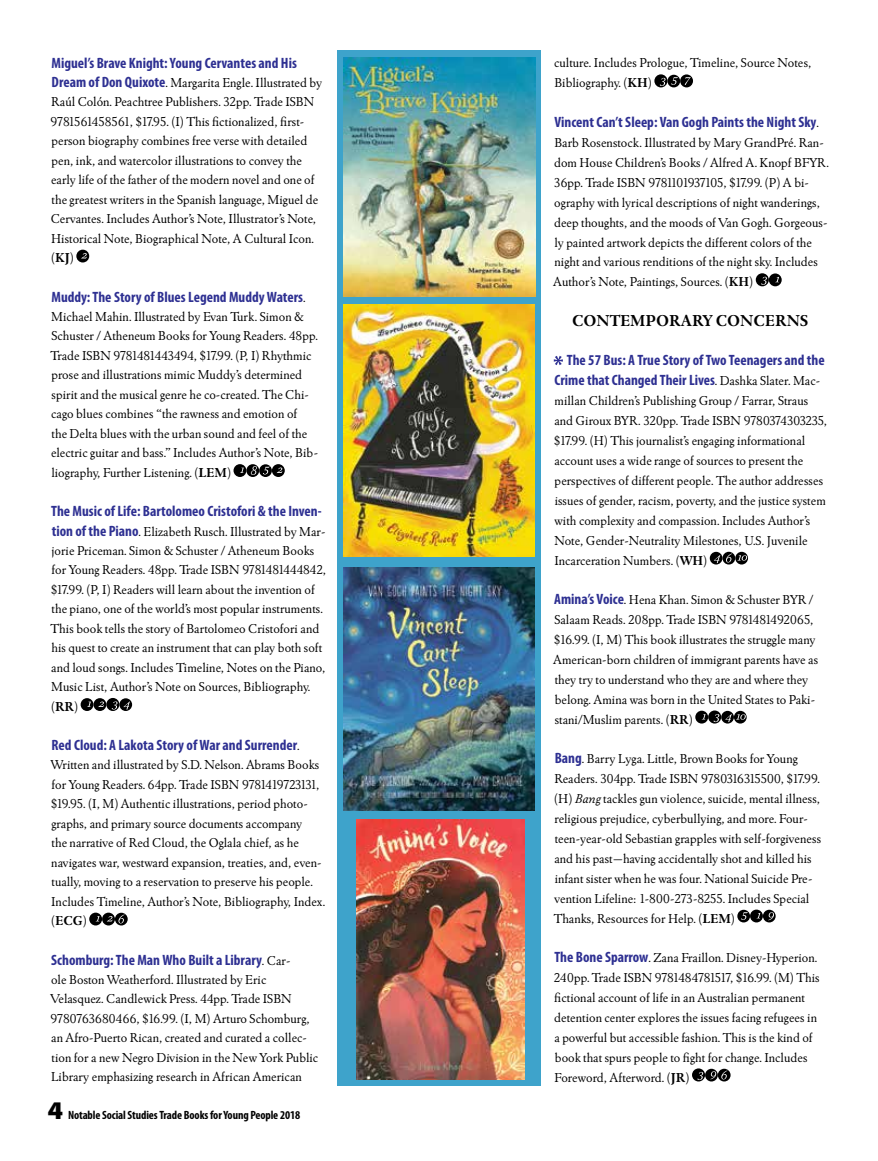
<style>
.page{position:relative;width:878px;height:1161px;background:#fff}
.page>*{position:absolute;margin:0;border:0;box-sizing:border-box;transform-origin:0 0}
.t1{font:700 16.5px "Winchester New ITC";color:#000}
.t2{font:700 condensed 15px/20px "Myriad Pro";color:#2e3092}
.t3{font:13.5px/19.5px "Winchester New ITC";color:#000}
.t4{font:700 condensed 12px "Myriad Pro";letter-spacing:-.01em;color:#000}
.s1{font-family:"Myriad Pro";font-weight:700;font-stretch:condensed;font-size:15px;color:#2e3092}
.s2{font-weight:700}
.s3{font-family:"Winchester New ITC";font-weight:400;font-stretch:normal;font-size:13.5px;color:#000}
.s4{font-weight:900;font-stretch:semi-expanded;font-size:25.5px}
.s5{font-style:italic}
</style>
<div class="page">
<div style="left:76px;top:250px;width:13px;height:12px;background:#000;border-radius:50%"></div>
<svg style="left:81px;top:253px;width:6px;height:6px"></svg>
<svg style="left:233px;top:464px;width:13px;height:13px"></svg>
<svg style="left:240px;top:468px;width:4px;height:5px"></svg>
<svg style="left:246px;top:464px;width:13px;height:13px"></svg>
<svg style="left:251px;top:466px;width:6px;height:9px"></svg>
<svg style="left:259px;top:464px;width:13px;height:13px"></svg>
<svg style="left:263px;top:466px;width:6px;height:9px"></svg>
<svg style="left:272px;top:464px;width:13px;height:13px"></svg>
<svg style="left:277px;top:468px;width:5px;height:5px"></svg>
<svg style="left:81px;top:698px;width:12px;height:13px"></svg>
<svg style="left:93px;top:698px;width:13px;height:13px"></svg>
<svg style="left:98px;top:702px;width:6px;height:5px"></svg>
<svg style="left:106px;top:698px;width:13px;height:13px"></svg>
<svg style="left:112px;top:701px;width:5px;height:9px"></svg>
<svg style="left:119px;top:698px;width:13px;height:13px"></svg>
<svg style="left:123px;top:701px;width:7px;height:9px"></svg>
<svg style="left:89px;top:913px;width:13px;height:12px"></svg>
<svg style="left:102px;top:913px;width:13px;height:12px"></svg>
<svg style="left:107px;top:916px;width:5px;height:6px"></svg>
<svg style="left:115px;top:913px;width:13px;height:12px"></svg>
<svg style="left:118px;top:915px;width:7px;height:8px"></svg>
<svg style="left:654px;top:74px;width:13px;height:13px"></svg>
<svg style="left:659px;top:78px;width:6px;height:8px"></svg>
<svg style="left:667px;top:75px;width:13px;height:12px"></svg>
<svg style="left:671px;top:77px;width:6px;height:8px"></svg>
<svg style="left:680px;top:74px;width:13px;height:13px"></svg>
<svg style="left:684px;top:77px;width:6px;height:8px"></svg>
<svg style="left:755px;top:273px;width:13px;height:13px"></svg>
<svg style="left:761px;top:277px;width:5px;height:8px"></svg>
<svg style="left:768px;top:273px;width:13px;height:13px"></svg>
<svg style="left:775px;top:277px;width:4px;height:5px"></svg>
<svg style="left:554px;top:356px;width:9px;height:9px"></svg>
<svg style="left:709px;top:552px;width:13px;height:13px"></svg>
<svg style="left:713px;top:555px;width:7px;height:8px"></svg>
<svg style="left:722px;top:552px;width:13px;height:13px"></svg>
<svg style="left:735px;top:552px;width:13px;height:13px"></svg>
<svg style="left:726px;top:554px;width:21px;height:9px"></svg>
<svg style="left:695px;top:711px;width:13px;height:13px"></svg>
<svg style="left:701px;top:714px;width:4px;height:6px"></svg>
<svg style="left:708px;top:711px;width:13px;height:13px"></svg>
<svg style="left:713px;top:714px;width:6px;height:8px"></svg>
<svg style="left:721px;top:711px;width:13px;height:13px"></svg>
<svg style="left:734px;top:711px;width:12px;height:13px"></svg>
<svg style="left:725px;top:714px;width:20px;height:8px"></svg>
<div style="left:737px;top:910px;width:13px;height:12px;background:#000;border-radius:50%"></div>
<svg style="left:741px;top:912px;width:6px;height:8px"></svg>
<svg style="left:750px;top:910px;width:12px;height:12px"></svg>
<svg style="left:762px;top:910px;width:13px;height:12px"></svg>
<svg style="left:768px;top:912px;width:6px;height:8px"></svg>
<svg style="left:692px;top:1068px;width:13px;height:13px"></svg>
<svg style="left:697px;top:1072px;width:6px;height:8px"></svg>
<svg style="left:705px;top:1069px;width:12px;height:13px"></svg>
<svg style="left:717px;top:1069px;width:13px;height:12px"></svg>
<svg style="left:710px;top:1071px;width:17px;height:8px"></svg>
<div style="left:337px;top:51px;width:203px;height:1035px;background:#3ea3cb"></div>
<img style="left:343px;top:58px;width:192px;height:239px">
<img style="left:343px;top:304px;width:191px;height:253px">
<img style="left:343px;top:568px;width:191px;height:242px">
<img style="left:356px;top:819px;width:168px;height:260px">
<p class="t2" style="left:52px;top:53px;width:247px">Miguel’s Brave Knight: Young Cervantes and His</p>
<p class="t3" style="left:51px;top:73px;width:273px"><span class="s1">Dream of Don Quixote</span>. Margarita Engle. Illustrated by Raúl Colón. Peachtree Publishers. 32pp. Trade ISBN 9781561458561, $17.95. (I) This fictionalized, first&shy;person biography combines free verse with detailed pen, ink, and watercolor illustrations to convey the early life of the father of the modern novel and one of the greatest writers in the Spanish language, Miguel de Cervantes. Includes Author’s Note, Illustrator’s Note, Historical Note, Biographical Note, A Cultural Icon. (<span class="s2">KJ</span>)</p>
<p class="t2" style="left:52px;top:287px;width:255px">Muddy: The Story of Blues Legend Muddy Waters<span class="s3">.</span></p>
<p class="t3" style="left:51px;top:307px;width:269px">Michael Mahin. Illustrated by Evan Turk. Simon &amp; Schuster / Atheneum Books for Young Readers. 48pp.<br>Trade ISBN 9781481443494, $17.99. (P, I) Rhythmic prose and illustrations mimic Muddy’s determined spirit and the musical genre he co-created. The Chi&shy;cago blues combines “the rawness and emotion of<br>the Delta blues with the urban sound and feel of the electric guitar and bass.” Includes Author’s Note, Bib&shy;liography, Further Listening. (<span class="s2">LEM</span>)</p>
<p class="t2" style="left:51px;top:501px;width:272px">The Music of Life: Bartolomeo Cristofori &amp; the Inven-</p>
<p class="t3" style="left:51px;top:521px;width:277px"><span class="s1">tion of the Piano</span>. Elizabeth Rusch. Illustrated by Mar&shy;jorie Priceman. Simon &amp; Schuster / Atheneum Books for Young Readers. 48pp. Trade ISBN 9781481444842, $17.99. (P, I) Readers will learn about the invention of the piano, one of the world’s most popular instruments.<br>This book tells the story of Bartolomeo Cristofori and his quest to create an instrument that can play both soft and loud songs. Includes Timeline, Notes on the Piano, Music List, Author’s Note on Sources, Bibliography. (<span class="s2">RR</span>)</p>
<p class="t2" style="left:52px;top:735px;width:249px">Red Cloud: A Lakota Story of War and Surrender<span class="s3">.</span></p>
<p class="t3" style="left:51px;top:755px;width:276px">Written and illustrated by S.D. Nelson. Abrams Books for Young Readers. 64pp. Trade ISBN 9781419723131, $19.95. (I, M) Authentic illustrations, period photo&shy;graphs, and primary source documents accompany<br>the narrative of Red Cloud, the Oglala chief, as he navigates war, westward expansion, treaties, and, even&shy;tually, moving to a reservation to preserve his people.<br>Includes Timeline, Author’s Note, Bibliography, Index. (<span class="s2">ECG</span>)</p>
<p class="t2" style="left:51px;top:950px;width:241px">Schomburg: The Man Who Built a Library<span class="s3">. Car-</span></p>
<p class="t3" style="left:50px;top:970px;width:269px">ole Boston Weatherford. Illustrated by Eric Velasquez. Candlewick Press. 44pp. Trade ISBN 9780763680466, $16.99. (I, M) Arturo Schomburg, an Afro-Puerto Rican, created and curated a collec&shy;tion for a new Negro Division in the New York Public Library emphasizing research in African American</p>
<p class="t4" style="left:48px;top:1108px;width:254px"><span class="s4">4</span> Notable Social Studies Trade Books for Young People 2018</p>
<p class="t3" style="left:554px;top:53px;width:259px;line-height:20px">culture. Includes Prologue, Timeline, Source Notes,<br>Bibliography. (<span class="s2">KH</span>)</p>
<p class="t2" style="left:554px;top:112px;width:266px">Vincent Can’t Sleep: Van Gogh Paints the Night Sky<span class="s3">.</span></p>
<p class="t3" style="left:553px;top:132px;width:277px;line-height:20px">Barb Rosenstock. Illustrated by Mary GrandPré. Ran&shy;dom House Children’s Books / Alfred A. Knopf BFYR.<br>36pp. Trade ISBN 9781101937105, $17.99. (P) A bi&shy;ography with lyrical descriptions of night wanderings, deep thoughts, and the moods of Van Gogh. Gorgeous&shy;ly painted artwork depicts the different colors of the night and various renditions of the night sky. Includes Author’s Note, Paintings, Sources. (<span class="s2">KH</span>)</p>
<p class="t1" style="left:572px;top:310px;width:238px">CONTEMPORARY CONCERNS</p>
<p class="t2" style="left:554px;top:350px;width:272px;text-indent:13px">The 57 Bus: A True Story of Two Teenagers and the<br>Crime that Changed Their Lives<span class="s3">. Dashka Slater. Mac-</span></p>
<p class="t3" style="left:554px;top:390px;width:275px;line-height:20px">millan Children’s Publishing Group / Farrar, Straus and Giroux BYR. 320pp. Trade ISBN 9780374303235, $17.99. (H) This journalist’s engaging informational account uses a wide range of sources to present the perspectives of different people. The author addresses issues of gender, racism, poverty, and the justice system with complexity and compassion. Includes Author’s Note, Gender-Neutrality Milestones, U.S. Juvenile Incarceration Numbers. (<span class="s2">WH</span>)</p>
<p class="t3" style="left:553px;top:589px;width:266px;line-height:20px"><span class="s1">Amina’s Voice</span>. Hena Khan. Simon &amp; Schuster BYR / Salaam Reads. 208pp. Trade ISBN 9781481492065, $16.99. (I, M) This book illustrates the struggle many American-born children of immigrant parents have as they try to understand who they are and where they belong. Amina was born in the United States to Paki&shy;stani/Muslim parents. (<span class="s2">RR</span>)</p>
<p class="t3" style="left:553px;top:748px;width:269px;line-height:20px"><span class="s1">Bang</span>. Barry Lyga. Little, Brown Books for Young Readers. 304pp. Trade ISBN 9780316315500, $17.99. (H) <span class="s5">Bang</span> tackles gun violence, suicide, mental illness, religious prejudice, cyberbullying, and more. Four&shy;teen-year-old Sebastian grapples with self-forgiveness and his past—having accidentally shot and killed his infant sister when he was four. National Suicide Pre&shy;vention Lifeline: 1-800-273-8255. Includes Special Thanks, Resources for Help. (<span class="s2">LEM</span>)</p>
<p class="t3" style="left:554px;top:947px;width:267px;line-height:20px"><span class="s1">The Bone Sparrow</span>. Zana Fraillon. Disney-Hyperion.<br>240pp. Trade ISBN 9781484781517, $16.99. (M) This fictional account of life in an Australian permanent detention center explores the issues facing refugees in a powerful but accessible fashion. This is the kind of book that spurs people to fight for change. Includes Foreword, Afterword. (<span class="s2">JR</span>)</p>
</div>
